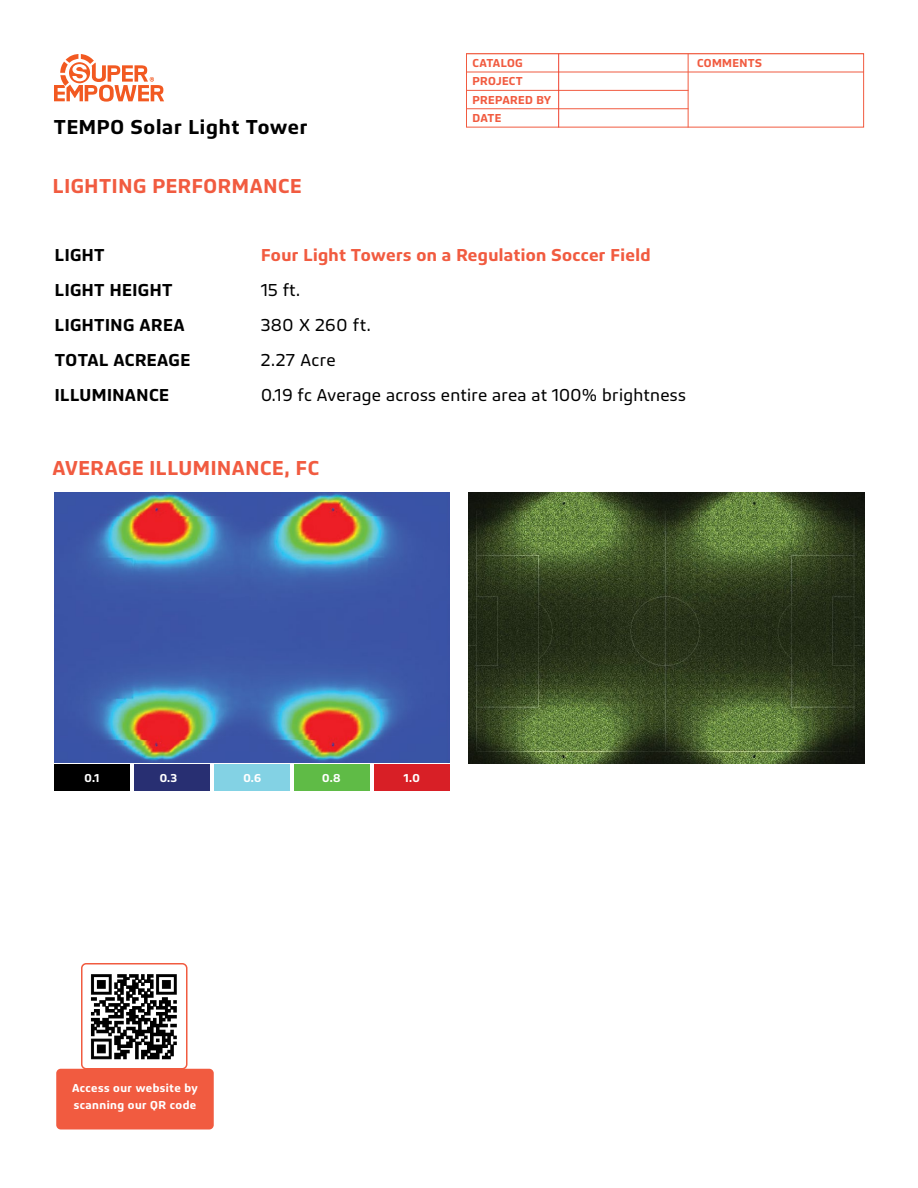
<style>
.page{position:relative;width:918px;height:1188px;background:#fff}
.page>*{position:absolute;margin:0;border:0;box-sizing:border-box;transform-origin:0 0}
.t1{font:600 21px "Bega";letter-spacing:.03em;color:#f15b40}
.t2{font:600 21px "Bega";letter-spacing:.04em;color:#000}
.t3{font:18px/35.2px "Bega";letter-spacing:.015em;color:#000}
.t4{font:600 18px/35.2px "Bega";letter-spacing:.025em;color:#000}
.t5{font:600 18px "Bega";letter-spacing:.02em;color:#f15b40}
.t6{font:600 12px/16.5px "Bega";letter-spacing:.04em;color:#fff}
.t7{font:600 12px/18.8px "Bega";letter-spacing:.03em;color:#f15b40}
</style>
<div class="page">
<div style="left:466px;top:53px;width:398px;height:75px;background:#fff;border:1px solid #f15b40"></div>
<hr style="left:466px;top:90px;width:222px;height:1px;background:#f15b40">
<hr style="left:466px;top:72px;width:222px;height:1px;background:#f15b40">
<hr style="left:688px;top:72px;width:176px;height:1px;background:#f15b40">
<hr style="left:466px;top:108px;width:222px;height:1px;background:#f15b40">
<hr style="left:558px;top:54px;width:1px;height:73px;background:#ef4130">
<hr style="left:688px;top:54px;width:1px;height:73px;background:#f15b40">
<svg style="left:54px;top:54px;width:110px;height:48px"></svg>
<img style="left:468px;top:493px;width:396px;height:270px">
<div style="left:56px;top:1069px;width:158px;height:61px;background:#f15b40;border-radius:4px"></div>
<img style="left:91px;top:974px;width:86px;height:86px">
<div style="left:81px;top:963px;width:107px;height:107px;border:2px solid #f15b40;border-radius:4px"></div>
<div style="left:54px;top:764px;width:76px;height:27px;background:#000"></div>
<div style="left:134px;top:764px;width:76px;height:27px;background:#282f72"></div>
<div style="left:214px;top:764px;width:76px;height:27px;background:#83d2e4"></div>
<div style="left:294px;top:764px;width:76px;height:27px;background:#5fbb46"></div>
<div style="left:374px;top:764px;width:76px;height:27px;background:#d81f26"></div>
<img style="left:54px;top:493px;width:396px;height:269px">
<p class="t2" style="left:54px;top:114px;width:255px">TEMPO Solar Light Tower</p>
<p class="t1" style="left:53px;top:174px;width:250px">LIGHTING PERFORMANCE</p>
<p class="t7" style="left:472px;top:54px;width:52px">CATALOG</p>
<p class="t7" style="left:697px;top:54px;width:66px">COMMENTS</p>
<p class="t7" style="left:472px;top:71px;width:80px">PROJECT<br>PREPARED BY<br>DATE</p>
<p class="t4" style="left:55px;top:237px;width:137px">LIGHT<br>LIGHT HEIGHT<br>LIGHTING AREA<br>TOTAL ACREAGE<br>ILLUMINANCE</p>
<p class="t5" style="left:261px;top:244px;width:391px">Four Light Towers on a Regulation Soccer Field</p>
<p class="t3" style="left:261px;top:272px;width:426px">15 ft.<br>380 X 260 ft.<br>2.27 Acre<br>0.19 fc Average across entire area at 100% brightness</p>
<p class="t1" style="left:52px;top:455px;width:268px">AVERAGE ILLUMINANCE, FC</p>
<p class="t6" style="left:85px;top:769px;width:16px">0.1</p>
<p class="t6" style="left:160px;top:769px;width:19px">0.3</p>
<p class="t6" style="left:243px;top:769px;width:19px">0.6</p>
<p class="t6" style="left:322px;top:769px;width:20px">0.8</p>
<p class="t6" style="left:404px;top:769px;width:17px">1.0</p>
<p class="t6" style="left:72px;top:1080px;width:127px">Access our website by scanning our QR code</p>
</div>
